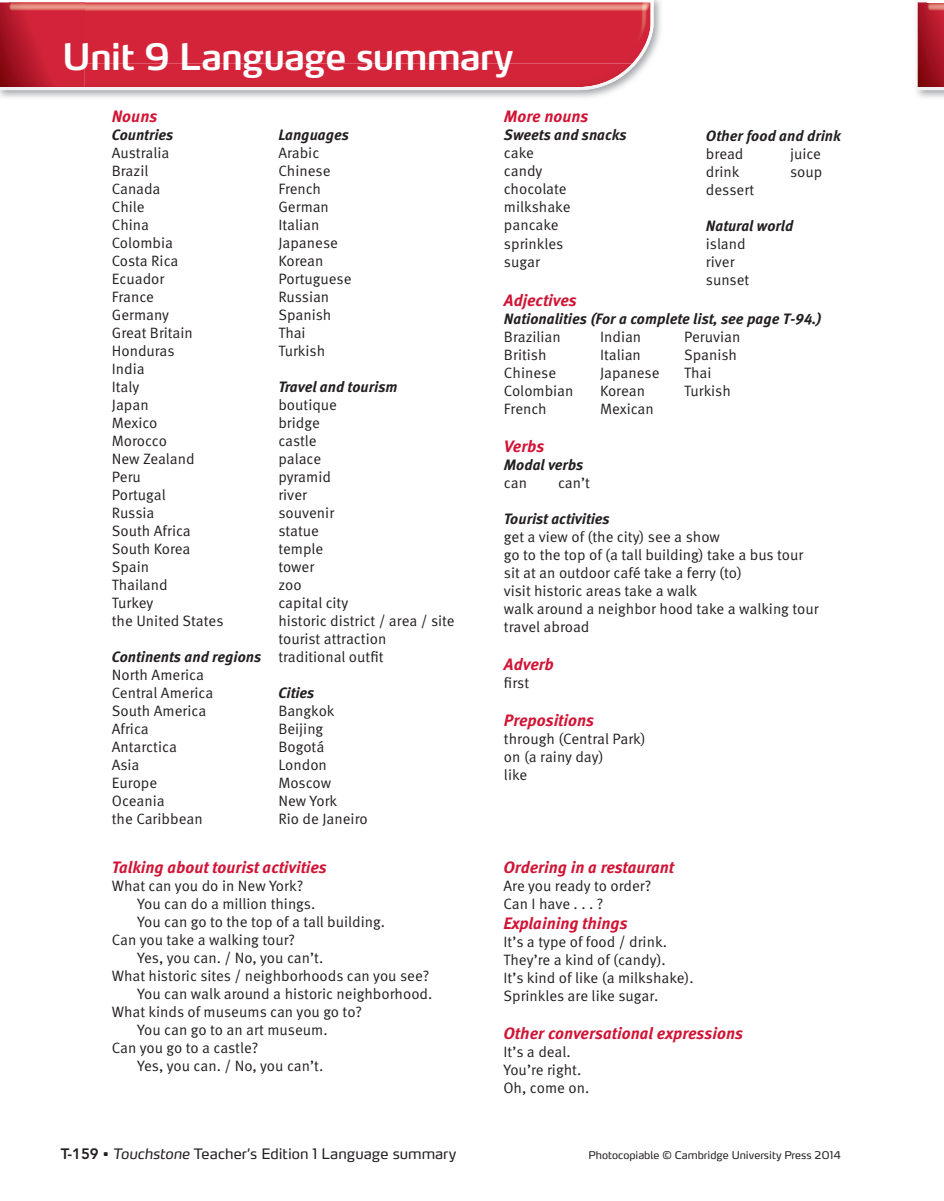
<style>
.page{position:relative;width:944px;height:1201px;background:#fff}
.page>*{position:absolute;margin:0;border:0;box-sizing:border-box;transform-origin:0 0}
.t1{font:600 36px "Max OT";letter-spacing:-.03em;color:#fff}
.t2{font:italic 700 16.5px "Meta OT";color:#d11435}
.t3{font:15px/18px "Meta OT";color:#231f20}
.t4{font:italic 700 15px "Meta OT";color:#231f20}
.t5{font:14.25px "Max OT";color:#231f20}
.t6{font:10.5px "Max OT";color:#231f20}
.s1{font-family:"Avenir LT Std";font-weight:800;font-size:15px}
.s2{font-weight:600}
.s3{font-style:italic}
</style>
<div class="page">
<img style="left:0;top:0;width:661px;height:98px">
<img style="left:0;top:0;width:636px;height:90px">
<img style="left:9px;top:0;width:644px;height:64px">
<img style="left:917px;top:0;width:27px;height:90px">
<svg style="left:927px;top:0;width:17px;height:2px"></svg>
<h1 class="t1" style="left:62px;top:34px;width:453px">Unit 9 Language summary</h1>
<p class="t2" style="left:112px;top:106px;width:47px">Nouns</p>
<p class="t4" style="left:112px;top:125px;width:63px">Countries</p>
<p class="t3" style="left:112px;top:144px;width:113px">Australia<br>Brazil<br>Canada<br>Chile<br>China<br>Colombia<br>Costa Rica<br>Ecuador<br>France<br>Germany<br>Great Britain<br>Honduras<br>India<br>Italy<br>Japan<br>Mexico<br>Morocco<br>New Zealand<br>Peru<br>Portugal<br>Russia<br>South Africa<br>South Korea<br>Spain<br>Thailand<br>Turkey<br>the United States</p>
<p class="t4" style="left:112px;top:647px;width:151px">Continents and regions</p>
<p class="t3" style="left:112px;top:666px;width:103px">North America<br>Central America<br>South America<br>Africa<br>Antarctica<br>Asia<br>Europe<br>Oceania<br>the Caribbean</p>
<p class="t4" style="left:278px;top:125px;width:72px">Languages</p>
<p class="t3" style="left:278px;top:144px;width:75px">Arabic<br>Chinese<br>French<br>German<br>Italian<br>Japanese<br>Korean<br>Portuguese<br>Russian<br>Spanish<br>Thai<br>Turkish</p>
<p class="t4" style="left:278px;top:377px;width:121px">Travel and tourism</p>
<p class="t3" style="left:278px;top:396px;width:178px">boutique<br>bridge<br>castle<br>palace<br>pyramid<br>river<br>souvenir<br>statue<br>temple<br>tower<br>zoo<br>capital city<br>historic district / area / site tourist attraction traditional outfit</p>
<p class="t4" style="left:278px;top:683px;width:38px">Cities</p>
<p class="t3" style="left:278px;top:702px;width:91px">Bangkok<br>Beijing<br>Bogotá<br>London<br>Moscow<br>New York<br>Rio de Janeiro</p>
<p class="t2" style="left:112px;top:857px;width:217px">Talking about tourist activities</p>
<p class="t3" style="left:112px;top:877px;width:193px">What can you do in New York?</p>
<p class="t3" style="left:137px;top:895px;width:180px">You can do a million things.</p>
<p class="t3" style="left:137px;top:913px;width:249px">You can go to the top of a tall building.</p>
<p class="t3" style="left:112px;top:931px;width:185px">Can you take a walking tour?</p>
<p class="t3" style="left:137px;top:949px;width:187px">Yes, you can. / No, you can’t.</p>
<p class="t3" style="left:112px;top:967px;width:319px">What historic sites / neighborhoods can you see?</p>
<p class="t3" style="left:137px;top:985px;width:297px">You can walk around a historic neighborhood.</p>
<p class="t3" style="left:112px;top:1003px;width:252px">What kinds of museums can you go to?</p>
<p class="t3" style="left:137px;top:1021px;width:192px">You can go to an art museum.</p>
<p class="t3" style="left:112px;top:1039px;width:148px">Can you go to a castle?</p>
<p class="t3" style="left:137px;top:1057px;width:187px">Yes, you can. / No, you can’t.</p>
<p class="t2" style="left:504px;top:106px;width:86px">More nouns</p>
<p class="t4" style="left:504px;top:126px;width:124px">Sweets and snacks</p>
<p class="t3" style="left:504px;top:144px;width:68px">cake candy chocolate milkshake pancake sprinkles sugar</p>
<p class="t2" style="left:504px;top:290px;width:74px">Adjectives</p>
<p class="t4" style="left:504px;top:309px;width:319px">Nationalities (For a complete list, see page T-94.)</p>
<p class="t3" style="left:504px;top:328px;width:58px">Brazilian</p>
<p class="t3" style="left:600px;top:328px;width:43px">Indian</p>
<p class="t3" style="left:684px;top:328px;width:58px">Peruvian</p>
<p class="t3" style="left:504px;top:346px;width:44px">British</p>
<p class="t3" style="left:600px;top:346px;width:42px">Italian</p>
<p class="t3" style="left:684px;top:346px;width:54px">Spanish</p>
<p class="t3" style="left:504px;top:364px;width:54px">Chinese</p>
<p class="t3" style="left:600px;top:364px;width:61px">Japanese</p>
<p class="t3" style="left:684px;top:364px;width:29px">Thai</p>
<p class="t3" style="left:504px;top:382px;width:71px">Colombian</p>
<p class="t3" style="left:600px;top:382px;width:46px">Korean</p>
<p class="t3" style="left:684px;top:382px;width:48px">Turkish</p>
<p class="t3" style="left:504px;top:400px;width:44px">French</p>
<p class="t3" style="left:600px;top:400px;width:55px">Mexican</p>
<p class="t2" style="left:504px;top:436px;width:42px">Verbs</p>
<p class="t4" style="left:504px;top:455px;width:81px">Modal verbs</p>
<p class="t3" style="left:504px;top:474px;width:25px">can</p>
<p class="t3" style="left:558px;top:474px;width:33px">can’t</p>
<p class="t4" style="left:504px;top:509px;width:107px">Tourist activities</p>
<p class="t3" style="left:504px;top:528px;width:316px">get a view of (the city) see a show<br>go to the top of (a tall building) take a bus tour sit at an outdoor café take a ferry (to)<br>visit historic areas take a walk<br>walk around a neighbor hood take a walking tour travel abroad</p>
<p class="t2" style="left:504px;top:654px;width:51px">Adverb</p>
<p class="t3" style="left:504px;top:674px;width:27px">first</p>
<p class="t2" style="left:504px;top:709px;width:92px">Prepositions</p>
<p class="t3" style="left:504px;top:729px;width:143px">through (Central Park) on (a rainy day)<br>like</p>
<p class="t4" style="left:706px;top:126px;width:136px">Other food and drink</p>
<p class="t3" style="left:706px;top:145px;width:39px">bread</p>
<p class="t3" style="left:790px;top:145px;width:33px">juice</p>
<p class="t3" style="left:706px;top:163px;width:35px">drink</p>
<p class="t3" style="left:790px;top:163px;width:34px">soup</p>
<p class="t3" style="left:706px;top:181px;width:50px">dessert</p>
<p class="t4" style="left:706px;top:216px;width:89px">Natural world</p>
<p class="t3" style="left:706px;top:235px;width:45px">island river sunset</p>
<p class="t2" style="left:503px;top:857px;width:172px">Ordering in a restaurant</p>
<p class="t3" style="left:503px;top:877px;width:149px">Are you ready to order?<br>Can I have . . . ?</p>
<p class="t2" style="left:503px;top:912px;width:126px">Explaining things</p>
<p class="t3" style="left:503px;top:932px;width:192px">It’s a type of food / drink.<br>They’re a kind of (candy).<br>It’s kind of like (a milkshake).<br>Sprinkles are like sugar.</p>
<p class="t2" style="left:503px;top:1022px;width:241px">Other conversational expressions</p>
<p class="t3" style="left:503px;top:1042px;width:87px">It’s a deal.<br>You’re right.<br>Oh, come on.</p>
<p class="t5" style="left:61px;top:1144px;width:397px"><span class="s1">T-159</span> <span class="s2">•</span> <span class="s3">Touchstone</span> Teacher’s Edition 1 Language summary</p>
<p class="t6" style="left:588px;top:1148px;width:254px">Photocopiable © Cambridge University Press 2014</p>
</div>
